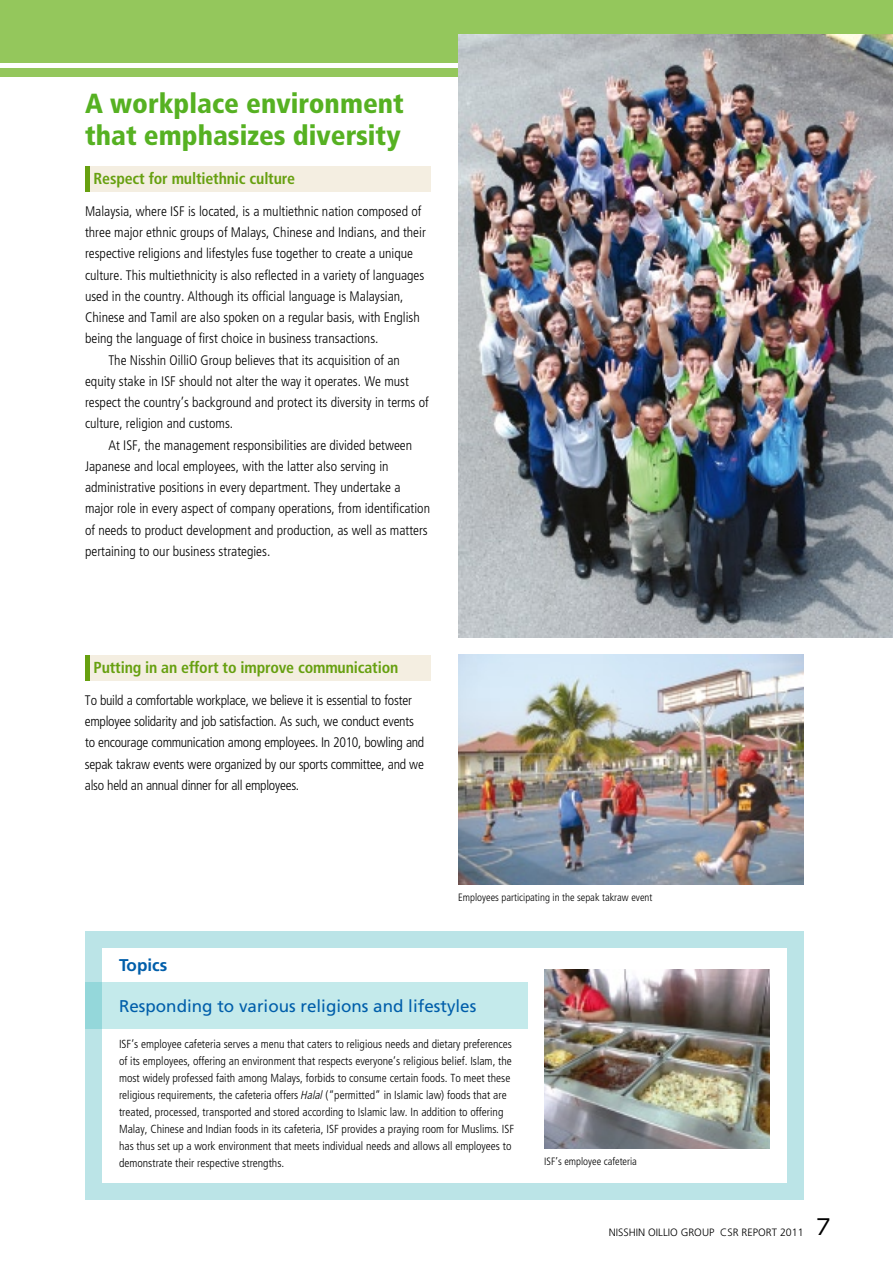
<style>
.page{position:relative;width:893px;height:1263px;background:#fff}
.page>*{position:absolute;margin:0;border:0;box-sizing:border-box;transform-origin:0 0}
.t1{font:900 condensed 27.6px/32px "Frutiger";color:#56b122}
.t2{font:16.95px "Frutiger";color:#005eaa}
.t3{font:700 16.95px "Frutiger";color:#005eaa}
.t4{font:700 condensed 15.9px "Frutiger";letter-spacing:-.01em;color:#67a010}
.t5{font:300 condensed 13.8px "Frutiger";color:#000}
.t6{font:300 condensed 13.8px/21.3px "Frutiger";letter-spacing:-.02em;color:#000}
.t7{font:300 condensed 11.7px/17px "Frutiger";color:#000}
.t8{font:300 condensed 10.65px "Frutiger";color:#000}
.t9{font:300 10.65px "Frutiger";color:#000}
.s1{font-style:italic}
.s2{font-family:"UD Shin Go Pro";font-weight:400;font-size:21.3px}
</style>
<div class="page">
<div style="left:0;top:0;width:893px;height:77px;background:#94c75c"></div>
<hr style="left:0;top:64px;width:893px;height:4px;background:#fff">
<div style="left:85px;top:166px;width:346px;height:25px;background:#f4eee1"></div>
<hr style="left:85px;top:166px;width:4px;height:25px;background:#67a010">
<div style="left:85px;top:655px;width:346px;height:25px;background:#f4eee1"></div>
<hr style="left:85px;top:655px;width:4px;height:25px;background:#67a010">
<img style="left:458px;top:655px;width:346px;height:229px">
<div style="left:85px;top:931px;width:719px;height:269px;background:#bbe4e7"></div>
<div style="left:102px;top:948px;width:685px;height:235px;background:#fff"></div>
<img style="left:544px;top:969px;width:226px;height:179px">
<div style="left:85px;top:982px;width:442px;height:47px;background:#c4eaeb"></div>
<img style="left:458px;top:34px;width:435px;height:604px">
<h1 class="t1" style="left:85px;top:87px;width:320px">A workplace environment that emphasizes diversity</h1>
<p class="t4" style="left:94px;top:169px;width:203px">Respect for multiethnic culture</p>
<p class="t5" style="left:85px;top:203px;width:338px">Malaysia, where ISF is located, is a multiethnic nation composed of</p>
<p class="t5" style="left:85px;top:224px;width:342px">three major ethnic groups of Malays, Chinese and Indians, and their</p>
<p class="t5" style="left:85px;top:246px;width:330px">respective religions and lifestyles fuse together to create a unique</p>
<p class="t5" style="left:85px;top:267px;width:341px">culture. This multiethnicity is also reflected in a variety of languages</p>
<p class="t5" style="left:85px;top:288px;width:320px">used in the country. Although its official language is Malaysian,</p>
<p class="t5" style="left:85px;top:309px;width:336px">Chinese and Tamil are also spoken on a regular basis, with English</p>
<p class="t5" style="left:85px;top:331px;width:295px">being the language of first choice in business transactions.</p>
<p class="t5" style="left:108px;top:352px;width:293px">The Nisshin OilliO Group believes that its acquisition of an</p>
<p class="t5" style="left:85px;top:373px;width:325px">equity stake in ISF should not alter the way it operates. We must</p>
<p class="t5" style="left:85px;top:395px;width:345px">respect the country’s background and protect its diversity in terms of</p>
<p class="t5" style="left:85px;top:416px;width:150px">culture, religion and customs.</p>
<p class="t5" style="left:108px;top:437px;width:305px">At ISF, the management responsibilities are divided between</p>
<p class="t5" style="left:85px;top:458px;width:305px">Japanese and local employees, with the latter also serving in</p>
<p class="t5" style="left:85px;top:480px;width:317px">administrative positions in every department. They undertake a</p>
<p class="t5" style="left:85px;top:501px;width:347px">major role in every aspect of company operations, from identification</p>
<p class="t5" style="left:85px;top:522px;width:344px">of needs to product development and production, as well as matters</p>
<p class="t5" style="left:85px;top:543px;width:187px">pertaining to our business strategies.</p>
<p class="t4" style="left:94px;top:658px;width:306px">Putting in an effort to improve communication</p>
<p class="t6" style="left:85px;top:690px;width:341px">To build a comfortable workplace, we believe it is essential to foster employee solidarity and job satisfaction. As such, we conduct events to encourage communication among employees. In 2010, bowling and sepak takraw events were organized by our sports committee, and we also held an annual dinner for all employees.</p>
<p class="t8" style="left:458px;top:891px;width:196px">Employees participating in the sepak takraw event</p>
<p class="t3" style="left:119px;top:955px;width:50px">Topics</p>
<p class="t2" style="left:119px;top:996px;width:359px">Responding to various religions and lifestyles</p>
<p class="t7" style="left:119px;top:1035px;width:397px">ISF’s employee cafeteria serves a menu that caters to religious needs and dietary preferences of its employees, offering an environment that respects everyone’s religious belief. Islam, the most widely professed faith among Malays, forbids to consume certain foods. To meet these religious requirements, the cafeteria offers <span class="s1">Halal</span> (“permitted” in Islamic law) foods that are treated, processed, transported and stored according to Islamic law. In addition to offering Malay, Chinese and Indian foods in its cafeteria, ISF provides a praying room for Muslims. ISF has thus set up a work environment that meets individual needs and allows all employees to demonstrate their respective strengths.</p>
<p class="t8" style="left:544px;top:1155px;width:94px">ISF’s employee cafeteria</p>
<p class="t9" style="left:609px;top:1226px;width:223px">NISSHIN OILLIO GROUP CSR REPORT 2011 <span class="s2">7</span></p>
</div>
